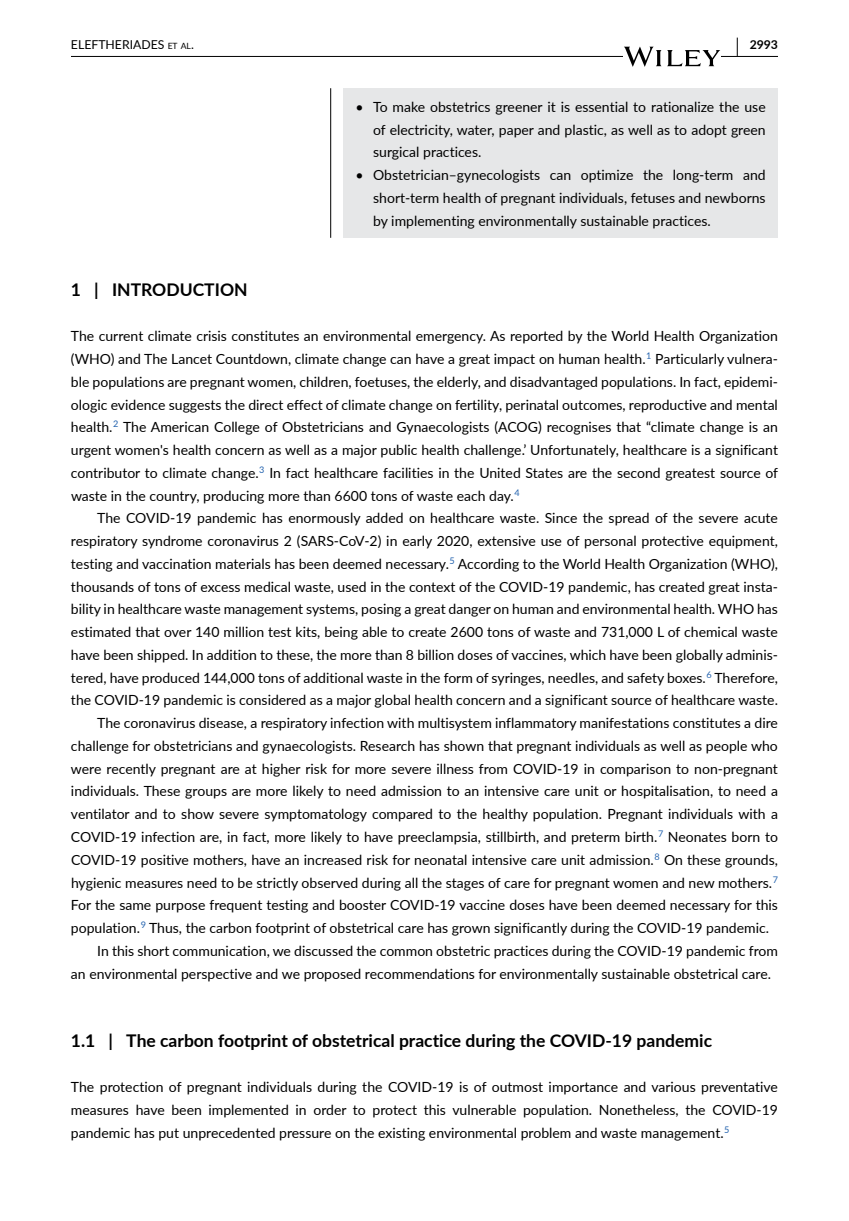
<style>
.page{position:relative;width:849px;height:1221px;background:#fff}
.page>*{position:absolute;margin:0;border:0;box-sizing:border-box;transform-origin:0 0}
.t1{font:700 17.5px "Lato";color:#000}
.t2{font:14px/22.8px "Lato";color:#000;text-align:justify}
.t3{font:12.25px "Lato";color:#000}
.t4{font:700 12.25px "Lato";color:#000}
.s1{font-size:8.58px}
</style>
<div class="page">
<hr style="left:71px;top:56px;width:706px;height:1px;background:#000">
<div style="left:343px;top:88px;width:434px;height:150px;background:#e6e7e8"></div>
<hr style="left:330px;top:88px;width:1px;height:150px;background:#000">
<svg style="left:623px;top:47px;width:97px;height:20px"></svg>
<svg style="left:736px;top:38px;width:1px;height:18px"></svg>
<p class="t3" style="left:71px;top:36px;width:124px">ELEFTHERIADES <span class="s1">et al</span>.</p>
<p class="t4" style="left:749px;top:36px;width:30px">2993</p>
<p class="t2" style="left:373px;top:95px;width:394px;text-indent:-18px">• To make obstetrics greener it is essential to rationalize the use of electricity, water, paper and plastic, as well as to adopt green surgical practices.</p>
<p class="t2" style="left:373px;top:163px;width:394px;text-indent:-18px">• Obstetrician–gynecologists can optimize the long-term and short-term health of pregnant individuals, fetuses and newborns by implementing environmentally sustainable practices.</p>
<p class="t1" style="left:71px;top:276px;width:178px">1 | INTRODUCTION</p>
<p class="t2" style="left:71px;top:324px;width:708px">The current climate crisis constitutes an environmental emergency. As reported by the World Health Organization (WHO) and The Lancet Countdown, climate change can have a great impact on human health. <sup>1</sup> Particularly vulnera&shy;ble populations are pregnant women, children, foetuses, the elderly, and disadvantaged populations. In fact, epidemi&shy;ologic evidence suggests the direct effect of climate change on fertility, perinatal outcomes, reproductive and mental health. <sup>2</sup> The American College of Obstetricians and Gynaecologists (ACOG) recognises that “climate change is an urgent women's health concern as well as a major public health challenge.’ Unfortunately, healthcare is a significant contributor to climate change. <sup>3</sup> In fact healthcare facilities in the United States are the second greatest source of waste in the country, producing more than 6600 tons of waste each day. <sup>4</sup></p>
<p class="t2" style="left:97px;top:506px;width:682px">The COVID-19 pandemic has enormously added on healthcare waste. Since the spread of the severe acute</p>
<p class="t2" style="left:71px;top:529px;width:708px">respiratory syndrome coronavirus 2 (SARS-CoV-2) in early 2020, extensive use of personal protective equipment,</p>
<p class="t2" style="left:71px;top:551px;width:708px">testing and vaccination materials has been deemed necessary. <sup>5</sup> According to the World Health Organization (WHO),</p>
<p class="t2" style="left:71px;top:574px;width:708px">thousands of tons of excess medical waste, used in the context of the COVID-19 pandemic, has created great insta-</p>
<p class="t2" style="left:71px;top:597px;width:708px">bility in healthcare waste management systems, posing a great danger on human and environmental health. WHO has</p>
<p class="t2" style="left:71px;top:620px;width:708px">estimated that over 140 million test kits, being able to create 2600 tons of waste and 731,000 L of chemical waste</p>
<p class="t2" style="left:71px;top:642px;width:708px">have been shipped. In addition to these, the more than 8 billion doses of vaccines, which have been globally adminis-</p>
<p class="t2" style="left:71px;top:665px;width:708px">tered, have produced 144,000 tons of additional waste in the form of syringes, needles, and safety boxes. <sup>6</sup> Therefore,</p>
<p class="t2" style="left:71px;top:688px;width:708px">the COVID-19 pandemic is considered as a major global health concern and a significant source of healthcare waste.</p>
<p class="t2" style="left:97px;top:711px;width:682px">The coronavirus disease, a respiratory infection with multisystem inflammatory manifestations constitutes a dire</p>
<p class="t2" style="left:71px;top:733px;width:708px">challenge for obstetricians and gynaecologists. Research has shown that pregnant individuals as well as people who</p>
<p class="t2" style="left:71px;top:756px;width:708px">were recently pregnant are at higher risk for more severe illness from COVID-19 in comparison to non-pregnant</p>
<p class="t2" style="left:71px;top:779px;width:708px">individuals. These groups are more likely to need admission to an intensive care unit or hospitalisation, to need a</p>
<p class="t2" style="left:71px;top:802px;width:708px">ventilator and to show severe symptomatology compared to the healthy population. Pregnant individuals with a</p>
<p class="t2" style="left:71px;top:824px;width:708px">COVID-19 infection are, in fact, more likely to have preeclampsia, stillbirth, and preterm birth. <sup>7</sup> Neonates born to</p>
<p class="t2" style="left:71px;top:847px;width:708px">COVID-19 positive mothers, have an increased risk for neonatal intensive care unit admission. <sup>8</sup> On these grounds,</p>
<p class="t2" style="left:71px;top:870px;width:708px">hygienic measures need to be strictly observed during all the stages of care for pregnant women and new mothers. <sup>7</sup></p>
<p class="t2" style="left:71px;top:893px;width:708px">For the same purpose frequent testing and booster COVID-19 vaccine doses have been deemed necessary for this</p>
<p class="t2" style="left:71px;top:915px;width:699px">population. <sup>9</sup> Thus, the carbon footprint of obstetrical care has grown significantly during the COVID-19 pandemic.</p>
<p class="t2" style="left:97px;top:938px;width:682px">In this short communication, we discussed the common obstetric practices during the COVID-19 pandemic from</p>
<p class="t2" style="left:71px;top:961px;width:701px">an environmental perspective and we proposed recommendations for environmentally sustainable obstetrical care.</p>
<p class="t1" style="left:71px;top:1027px;width:642px">1.1 | The carbon footprint of obstetrical practice during the COVID-19 pandemic</p>
<p class="t2" style="left:71px;top:1075px;width:708px">The protection of pregnant individuals during the COVID-19 is of outmost importance and various preventative measures have been implemented in order to protect this vulnerable population. Nonetheless, the COVID-19 pandemic has put unprecedented pressure on the existing environmental problem and waste management. <sup>5</sup></p>
</div>
